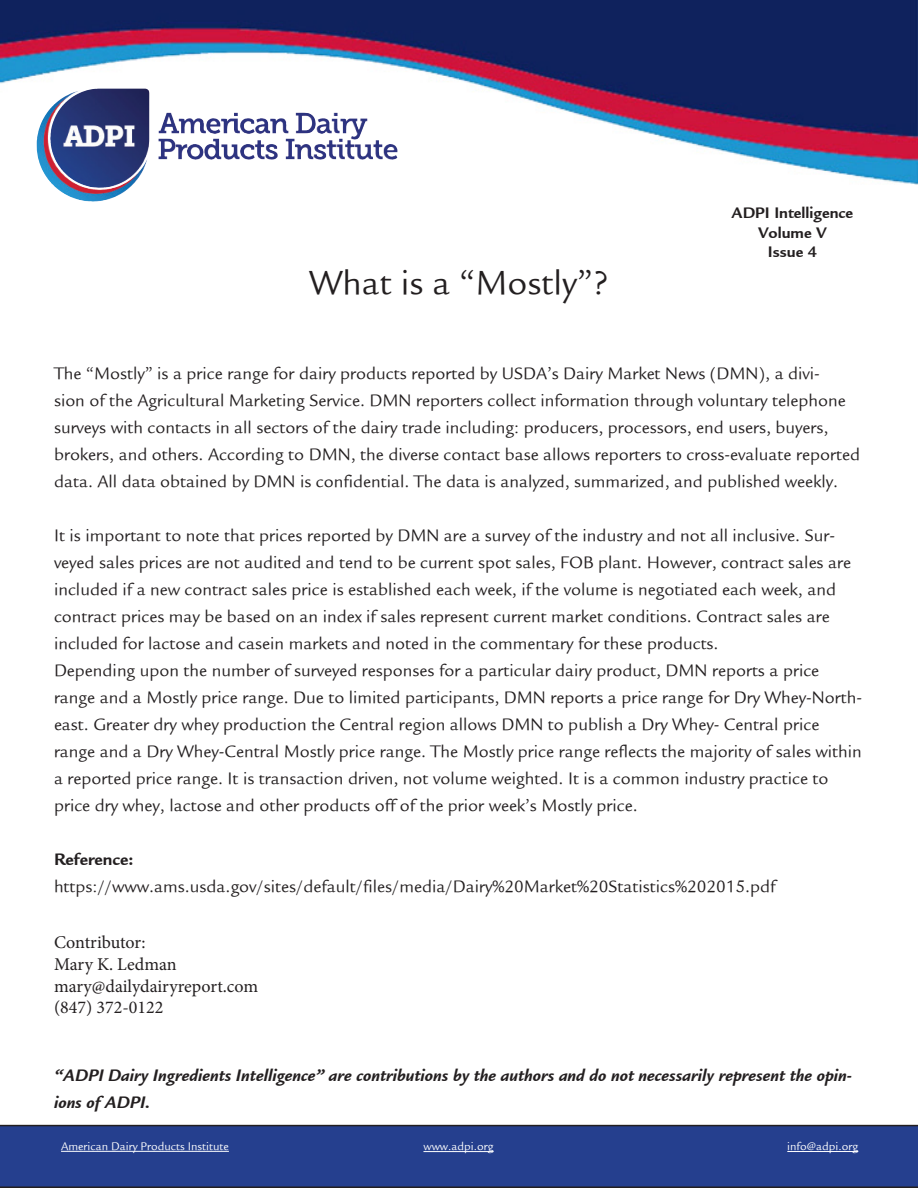
<style>
.page{position:relative;width:918px;height:1188px;background:#fff}
.page>*{position:absolute;margin:0;border:0;box-sizing:border-box;transform-origin:0 0}
.t1{font:36px "Legacy Sans";color:#231f20}
.t2{font:18px/27px "Legacy Sans";color:#231f20}
.t3{font:italic 700 18px/27px "Legacy Sans";color:#231f20}
.t4{font:18px "Minion Pro";color:#231f20}
.t5{font:700 18px "Legacy Sans";color:#231f20}
.t6{font:700 16.5px "Legacy Sans";color:#231f20}
.t7{font:12px "Legacy Sans";color:#fff}
</style>
<div class="page">
<img style="left:0;top:0;width:918px;height:184px">
<img style="left:50px;top:89px;width:48px;height:88px">
<div style="left:0;top:1125px;width:918px;height:63px;background:#253f8e"></div>
<hr style="left:61px;top:1151px;width:168px;height:1px;background:#fff">
<hr style="left:423px;top:1151px;width:70px;height:1px;background:#fff">
<hr style="left:787px;top:1151px;width:71px;height:1px;background:#fff">
<p class="t1" style="left:309px;top:262px;width:301px">What is a “Mostly”?</p>
<p class="t6" style="left:732px;top:203px;width:123px">ADPI Intelligence</p>
<p class="t6" style="left:758px;top:223px;width:70px">Volume V</p>
<p class="t6" style="left:768px;top:243px;width:51px">Issue 4</p>
<p class="t2" style="left:54px;top:360px;width:808px">The “Mostly” is a price range for dairy products reported by USDA’s Dairy Market News (DMN), a divi-<br>sion of the Agricultural Marketing Service. DMN reporters collect information through voluntary telephone surveys with contacts in all sectors of the dairy trade including: producers, processors, end users, buyers, brokers, and others. According to DMN, the diverse contact base allows reporters to cross-evaluate reported data. All data obtained by DMN is confidential. The data is analyzed, summarized, and published weekly.</p>
<p class="t2" style="left:54px;top:522px;width:799px">It is important to note that prices reported by DMN are a survey of the industry and not all inclusive. Sur&shy;veyed sales prices are not audited and tend to be current spot sales, FOB plant. However, contract sales are included if a new contract sales price is established each week, if the volume is negotiated each week, and contract prices may be based on an index if sales represent current market conditions. Contract sales are included for lactose and casein markets and noted in the commentary for these products.</p>
<p class="t2" style="left:54px;top:657px;width:810px">Depending upon the number of surveyed responses for a particular dairy product, DMN reports a price range and a Mostly price range. Due to limited participants, DMN reports a price range for Dry Whey-North&shy;east. Greater dry whey production the Central region allows DMN to publish a Dry Whey- Central price range and a Dry Whey-Central Mostly price range. The Mostly price range reflects the majority of sales within a reported price range. It is transaction driven, not volume weighted. It is a common industry practice to price dry whey, lactose and other products off of the prior week’s Mostly price.</p>
<p class="t5" style="left:54px;top:849px;width:81px">Reference:</p>
<p class="t2" style="left:54px;top:873px;width:723px">https://www.ams.usda.gov/sites/default/files/media/Dairy%20Market%20Statistics%202015.pdf</p>
<p class="t4" style="left:54px;top:931px;width:93px">Contributor:</p>
<p class="t4" style="left:54px;top:952px;width:124px">Mary K. Ledman</p>
<p class="t4" style="left:54px;top:974px;width:206px">mary@dailydairyreport.com</p>
<p class="t4" style="left:54px;top:995px;width:111px">(847) 372-0122</p>
<p class="t3" style="left:54px;top:1062px;width:799px">“ADPI Dairy Ingredients Intelligence” are contributions by the authors and do not necessarily represent the opin&shy;ions of ADPI.</p>
<p class="t7" style="left:61px;top:1140px;width:169px">American Dairy Products Institute</p>
<p class="t7" style="left:423px;top:1140px;width:71px">www.adpi.org</p>
<p class="t7" style="left:787px;top:1140px;width:72px">info@adpi.org</p>
</div>
